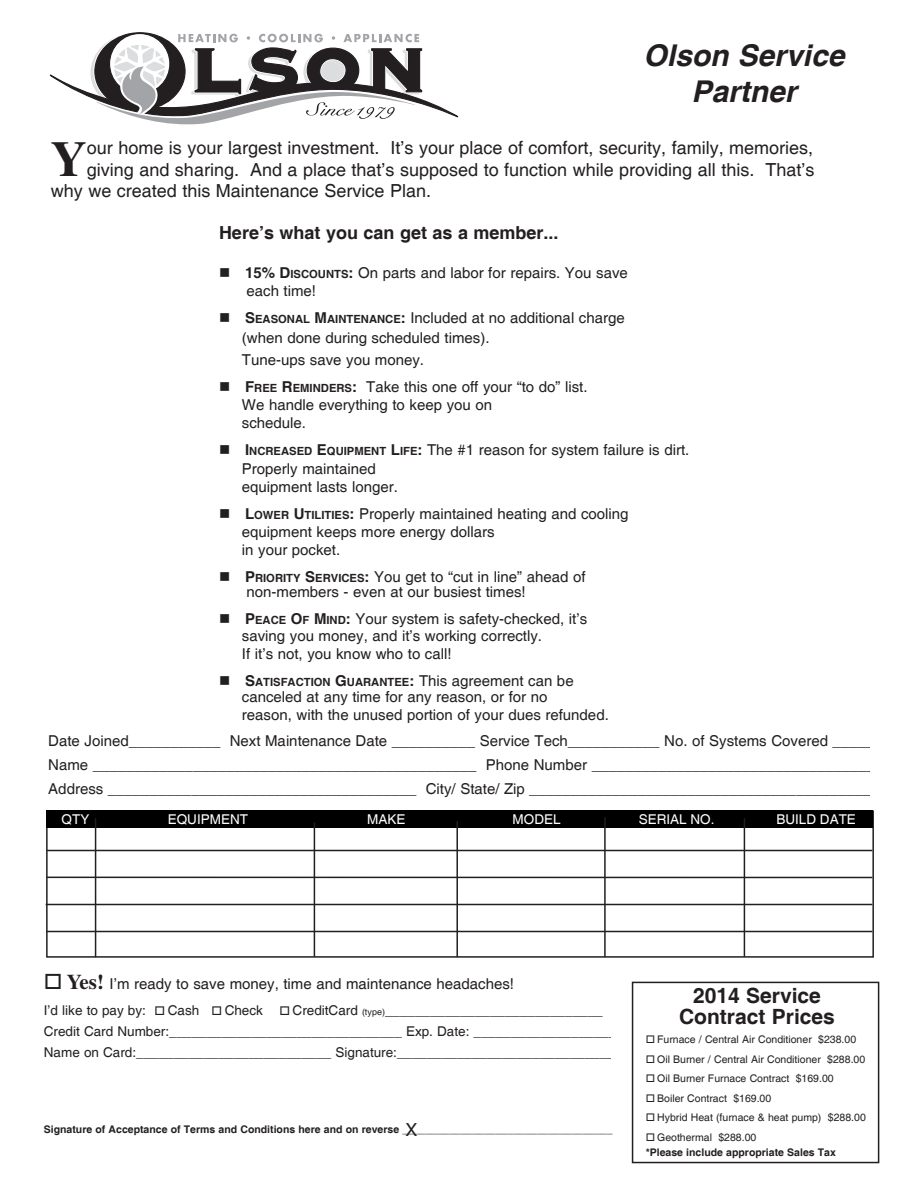
<style>
.page{position:relative;width:918px;height:1188px;background:#fff}
.page>*{position:absolute;margin:0;border:0;box-sizing:border-box;transform-origin:0 0}
.t1{font:700 49.95px "Times";color:#231f20}
.t2{font:italic 700 30px "Helvetica";color:#231f20}
.t3{font:700 21px "Helvetica";color:#231f20}
.t4{font:18px "Helvetica";color:#231f20}
.t5{font:700 18px "Helvetica";color:#231f20}
.t6{font:15px "Helvetica";color:#231f20}
.t7{font:13.5px "Helvetica";color:#231f20}
.t8{font:13.5px "Helvetica";color:#fff}
.t9{font:700 11.25px "Helvetica";color:#231f20}
.t10{font:10.5px "Helvetica";color:#231f20}
.t11{font:700 10.5px "Helvetica";color:#231f20}
.s1{font-weight:700}
.s2{font-weight:700;font-size:11.25px}
.s3{font-size:15px}
.s4{font-weight:400;font-size:15px}
.s5{font-family:"Times";font-weight:700;font-size:21px}
.s6{font-size:9px}
.s7{font-style:inherit}
</style>
<div class="page">
<div style="left:46px;top:811px;width:828px;height:147px;border:2px solid #231f20"></div>
<div style="left:46px;top:811px;width:827px;height:17px;background:#000"></div>
<hr style="left:95px;top:818px;width:1px;height:139px;background:#231f20">
<hr style="left:314px;top:822px;width:1px;height:135px;background:#231f20">
<hr style="left:456px;top:821px;width:2px;height:136px;background:#231f20">
<hr style="left:604px;top:817px;width:2px;height:140px;background:#231f20">
<hr style="left:744px;top:818px;width:1px;height:139px;background:#231f20">
<hr style="left:47px;top:850px;width:825px;height:1px;background:#231f20">
<hr style="left:47px;top:877px;width:825px;height:1px;background:#231f20">
<hr style="left:46px;top:904px;width:826px;height:1px;background:#231f20">
<hr style="left:46px;top:931px;width:826px;height:1px;background:#231f20">
<svg style="left:50px;top:32px;width:408px;height:92px"></svg>
<div style="left:632px;top:982px;width:247px;height:181px;border:2px solid #231f20"></div>
<p class="t2" style="left:643px;top:37px;width:202px">Olson Service</p>
<p class="t2" style="left:691px;top:73px;width:107px">Partner</p>
<p class="t1" style="left:51px;top:129px;width:38px">Y</p>
<p class="t4" style="left:87px;top:137px;width:728px">our home is your largest investment. It’s your place of comfort, security, family, memories,</p>
<p class="t4" style="left:87px;top:159px;width:729px">giving and sharing. And a place that’s supposed to function while providing all this. That’s</p>
<p class="t4" style="left:51px;top:181px;width:382px">why we created this Maintenance Service Plan.</p>
<p class="t5" style="left:219px;top:222px;width:341px">Here’s what you can get as a member...</p>
<p class="t6" style="left:219px;top:265px;width:410px">■ <span class="s1">15% D</span><span class="s2">ISCOUNTS</span><span class="s1">:</span> On parts and labor for repairs. You save</p>
<p class="t6" style="left:247px;top:283px;width:71px">each time!</p>
<p class="t6" style="left:219px;top:310px;width:407px">■ <span class="s1">S</span><span class="s2">EASONAL</span> <span class="s1">M</span><span class="s2">AINTENANCE</span><span class="s1">:</span> Included at no additional charge</p>
<p class="t6" style="left:242px;top:329px;width:249px">(when done during scheduled times).</p>
<p class="t6" style="left:242px;top:351px;width:184px">Tune-ups save you money.</p>
<p class="t6" style="left:219px;top:378px;width:370px">■ <span class="s1">F</span><span class="s2">REE</span> <span class="s1">R</span> <span class="s2">EMINDERS</span><span class="s1">:</span> Take this one off your “to do” list.</p>
<p class="t6" style="left:242px;top:396px;width:252px">We handle everything to keep you on</p>
<p class="t6" style="left:242px;top:414px;width:66px">schedule.</p>
<p class="t6" style="left:219px;top:441px;width:472px">■ <span class="s1">I</span> <span class="s2">NCREASED</span> <span class="s1">E</span><span class="s2">QUIPMENT</span> <span class="s1">L</span><span class="s2">IFE</span><span class="s1">:</span> The #1 reason for system failure is dirt.</p>
<p class="t6" style="left:242px;top:460px;width:135px">Properly maintained</p>
<p class="t6" style="left:242px;top:478px;width:157px">equipment lasts longer.</p>
<p class="t6" style="left:219px;top:505px;width:411px">■ <span class="s1">L</span><span class="s2">OWER</span> <span class="s1">U</span><span class="s2">TILITIES</span><span class="s1">:</span> Properly maintained heating and cooling</p>
<p class="t6" style="left:242px;top:523px;width:254px">equipment keeps more energy dollars</p>
<p class="t6" style="left:242px;top:541px;width:100px">in your pocket.</p>
<p class="t6" style="left:219px;top:568px;width:368px">■ <span class="s1">P</span><span class="s2">RIORITY</span> <span class="s1">S</span><span class="s2">ERVICES</span><span class="s1">:</span> You get to “cut in line” ahead of</p>
<p class="t6" style="left:247px;top:583px;width:281px">non-members - even at our busiest times!</p>
<p class="t6" style="left:219px;top:610px;width:370px">■ <span class="s1">P</span><span class="s2">EACE</span> <span class="s1">O</span><span class="s2">F</span> <span class="s1">M</span><span class="s2">IND</span><span class="s1">:</span> Your system is safety-checked, it’s</p>
<p class="t6" style="left:242px;top:627px;width:302px">saving you money, and it’s working correctly.</p>
<p class="t6" style="left:242px;top:645px;width:211px">If it’s not, you know who to call!</p>
<p class="t9" style="left:219px;top:675px;width:356px">■ <span class="s3">S</span>ATISFACTION <span class="s3">G</span>UARANTEE<span class="s3">:</span> <span class="s4">This agreement can be</span></p>
<p class="t6" style="left:242px;top:688px;width:307px">canceled at any time for any reason, or for no</p>
<p class="t6" style="left:242px;top:706px;width:368px">reason, with the unused portion of your dues refunded.</p>
<p class="t6" style="left:48px;top:732px;width:828px">Date Joined___________ Next Maintenance Date __________ Service Tech___________ No. of Systems Covered _____</p>
<p class="t6" style="left:48px;top:756px;width:829px">Name ______________________________________________ Phone Number __________________________________</p>
<p class="t6" style="left:48px;top:780px;width:824px">Address _____________________________________ City/ State/ Zip _________________________________________</p>
<p class="t8" style="left:62px;top:812px;width:29px">QTY</p>
<p class="t8" style="left:168px;top:812px;width:82px">EQUIPMENT</p>
<p class="t8" style="left:367px;top:812px;width:40px">MAKE</p>
<p class="t8" style="left:513px;top:812px;width:50px">MODEL</p>
<p class="t8" style="left:639px;top:812px;width:77px">SERIAL NO.</p>
<p class="t8" style="left:776px;top:812px;width:81px">BUILD DATE</p>
<p class="t6" style="left:44px;top:976px;width:472px">□ <span class="s5">Yes!</span> I’m ready to save money, time and maintenance headaches!</p>
<p class="t7" style="left:44px;top:1002px;width:560px">I’d like to pay by: □ Cash □ Check □ CreditCard <span class="s6">(type)</span>_____________________________</p>
<p class="t7" style="left:44px;top:1023px;width:574px">Credit Card Number:_______________________________ Exp. Date: ___________________</p>
<p class="t7" style="left:44px;top:1044px;width:572px">Name on Card:__________________________ Signature:_____________________________</p>
<p class="t4" style="left:405px;top:1119px;width:14px">X</p>
<p class="t11" style="left:44px;top:1123px;width:570px">Signature of Acceptance of Terms and Conditions here and on reverse ____________________________________</p>
<p class="t3" style="left:693px;top:983px;width:129px">201<span class="s7">4</span> Service</p>
<p class="t3" style="left:679px;top:1004px;width:157px">Contract Prices</p>
<p class="t10" style="left:646px;top:1034px;width:212px">□ Furnace / Central Air Conditioner $238.00</p>
<p class="t10" style="left:646px;top:1053px;width:221px">□ Oil Burner / Central Air Conditioner $288.00</p>
<p class="t10" style="left:646px;top:1073px;width:190px">□ Oil Burner Furnace Contract $169.00</p>
<p class="t10" style="left:646px;top:1092px;width:127px">□ Boiler Contract $169.00</p>
<p class="t10" style="left:646px;top:1111px;width:222px">□ Hybrid Heat (furnace &amp; heat pump) $288.00</p>
<p class="t10" style="left:646px;top:1131px;width:112px">□ Geothermal $288.00</p>
<p class="t11" style="left:646px;top:1146px;width:192px">*Please include appropriate Sales Tax</p>
</div>
